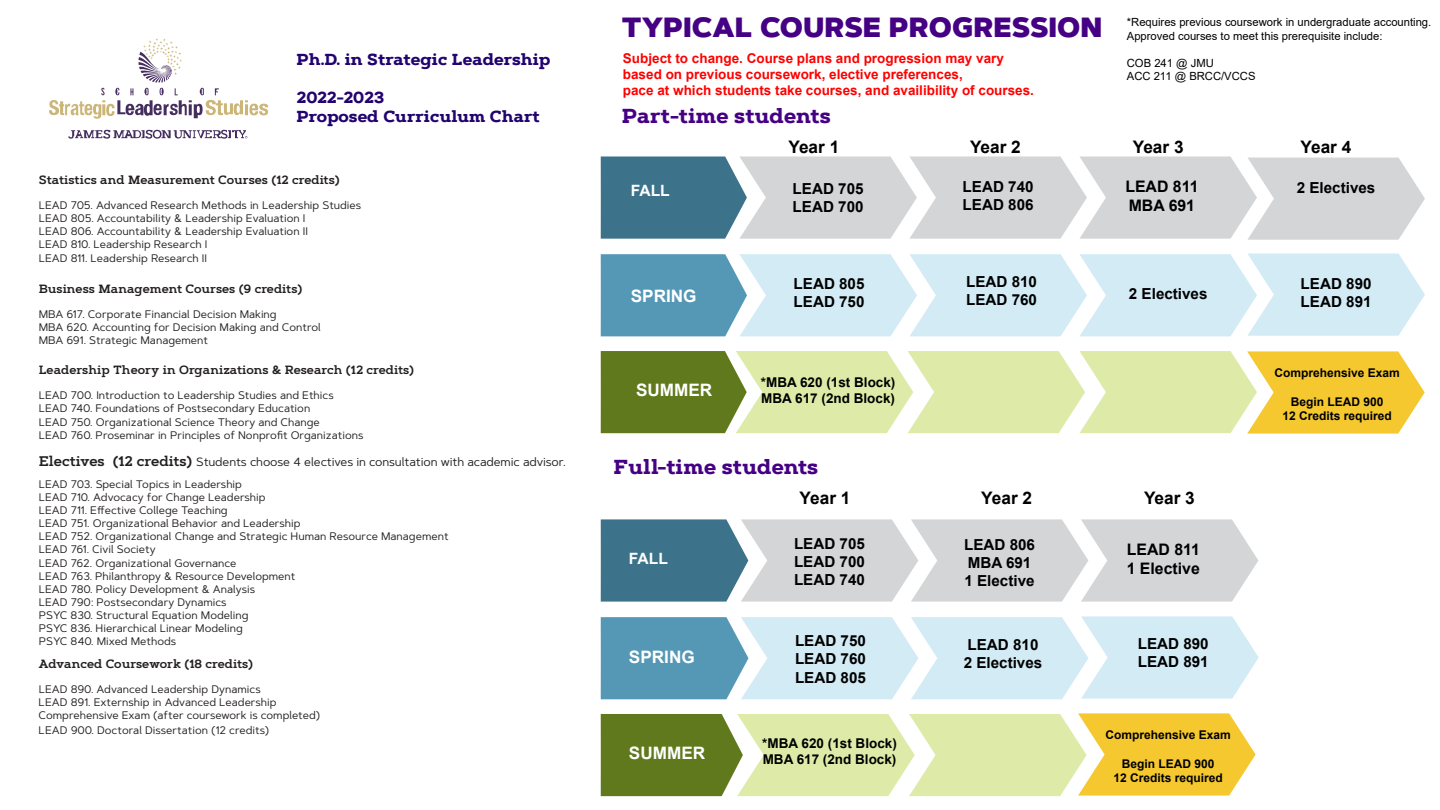
<style>
.page{position:relative;width:1440px;height:810px;background:#fff}
.page>*{position:absolute;margin:0;border:0;box-sizing:border-box;transform-origin:0 0}
.t1{font:900 27.75px "Artegra Sans";color:#450084}
.t2{font:700 20.25px "Artegra Slab";color:#450084}
.t3{font:700 17.25px "Arial";color:#000}
.t4{font:700 17.17px "Arial";color:#fff}
.t5{font:700 15.9px/19.1px "Artegra Slab";color:#22036f}
.t6{font:700 15.9px/19px "Arial";color:#000}
.t7{font:700 15.6px "Arial";color:#fff}
.t8{font:700 15.23px/18.2px "Arial";color:#000}
.t9{font:700 13.5px/16.2px "Arial";color:#f00}
.t10{font:700 13.5px/16.2px "Arial";color:#000}
.t11{font:700 12px/14.4px "Arial";color:#000;text-align:center}
.t12{font:600 11.93px "Artegra Slab";color:#231f20}
.t13{font:11.93px "Artegra Sans";letter-spacing:-.01em;color:#231f20}
.t14{font:11.25px/13.5px "Arial";color:#000}
.t15{font:10.95px/13.1px "Artegra Sans";color:#231f20}
.s1{font-family:"Artegra Slab";font-weight:600;font-size:13.95px}
</style>
<div class="page">
<svg style="left:601px;top:519px;width:657px;height:83px;background:#b9c5cb"></svg>
<svg style="left:601px;top:616px;width:658px;height:83px;background:#bddce9"></svg>
<svg style="left:601px;top:156px;width:824px;height:84px;background:#c0cace"></svg>
<svg style="left:601px;top:254px;width:824px;height:82px;background:#c1dfeb"></svg>
<svg style="left:601px;top:351px;width:824px;height:83px;background:#d1d385"></svg>
<svg style="left:601px;top:713px;width:655px;height:83px;background:#cdce7a"></svg>
<svg style="left:49px;top:39px;width:219px;height:80px"></svg>
<svg style="left:68px;top:130px;width:179px;height:8px"></svg>
<h3 class="t5" style="left:297px;top:50px;width:255px">Ph.D. in Strategic Leadership</h3>
<h3 class="t5" style="left:297px;top:88px;width:245px">2022-2023<br>Proposed Curriculum Chart</h3>
<p class="t12" style="left:39px;top:171px;width:303px">Statistics and Measurement Courses (12 credits)</p>
<p class="t15" style="left:39px;top:198px;width:324px">LEAD 705. Advanced Research Methods in Leadership Studies LEAD 805. Accountability &amp; Leadership Evaluation I<br>LEAD 806. Accountability &amp; Leadership Evaluation II<br>LEAD 810. Leadership Research I</p>
<p class="t15" style="left:39px;top:252px;width:170px">LEAD 811. Leadership Research II</p>
<p class="t12" style="left:39px;top:280px;width:265px">Business Management Courses (9 credits)</p>
<p class="t15" style="left:39px;top:307px;width:284px">MBA 617. Corporate Financial Decision Making<br>MBA 620. Accounting for Decision Making and Control<br>MBA 691. Strategic Management</p>
<p class="t12" style="left:39px;top:362px;width:377px">Leadership Theory in Organizations &amp; Research (12 credits)</p>
<p class="t15" style="left:39px;top:389px;width:326px">LEAD 700. Introduction to Leadership Studies and Ethics LEAD 740. Foundations of Postsecondary Education<br>LEAD 750. Organizational Science Theory and Change<br>LEAD 760. Proseminar in Principles of Nonprofit Organizations</p>
<p class="t13" style="left:39px;top:453px;width:529px"><span class="s1">Electives (12 credits)</span> Students choose 4 electives in consultation with academic advisor.</p>
<p class="t15" style="left:39px;top:477px;width:412px">LEAD 703. Special Topics in Leadership<br>LEAD 710. Advocacy for Change Leadership<br>LEAD 711. Effective College Teaching<br>LEAD 751. Organizational Behavior and Leadership<br>LEAD 752. Organizational Change and Strategic Human Resource Management LEAD 761. Civil Society<br>LEAD 762. Organizational Governance<br>LEAD 763. Philanthropy &amp; Resource Development<br>LEAD 780. Policy Development &amp; Analysis<br>LEAD 790: Postsecondary Dynamics<br>PSYC 830. Structural Equation Modeling<br>PSYC 836. Hierarchical Linear Modeling<br>PSYC 840. Mixed Methods</p>
<p class="t12" style="left:39px;top:655px;width:216px">Advanced Coursework (18 credits)</p>
<p class="t15" style="left:39px;top:682px;width:283px">LEAD 890. Advanced Leadership Dynamics<br>LEAD 891. Externship in Advanced Leadership<br>Comprehensive Exam (after coursework is completed)</p>
<p class="t15" style="left:39px;top:723px;width:232px">LEAD 900. Doctoral Dissertation (12 credits)</p>
<h1 class="t1" style="left:622px;top:6px;width:482px">TYPICAL COURSE PROGRESSION</h1>
<p class="t9" style="left:623px;top:50px;width:413px">Subject to change. Course plans and progression may vary based on previous coursework, elective preferences,<br>pace at which students take courses, and availibility of courses.</p>
<h2 class="t2" style="left:622px;top:101px;width:210px">Part-time students</h2>
<p class="t14" style="left:1127px;top:16px;width:306px">*Requires previous coursework in undergraduate accounting.<br>Approved courses to meet this prerequisite include:</p>
<p class="t14" style="left:1127px;top:56px;width:130px">COB 241 @ JMU<br>ACC 211 @ BRCC/VCCS</p>
<h3 class="t3" style="left:788px;top:135px;width:52px">Year 1</h3>
<h3 class="t3" style="left:970px;top:135px;width:52px">Year 2</h3>
<h3 class="t3" style="left:1133px;top:135px;width:52px">Year 3</h3>
<h3 class="t7" style="left:631px;top:180px;width:41px">FALL</h3>
<h3 class="t8" style="left:793px;top:180px;width:72px">LEAD 705<br>LEAD 700</h3>
<h3 class="t8" style="left:963px;top:178px;width:72px">LEAD 740<br>LEAD 806</h3>
<h3 class="t6" style="left:1125px;top:177px;width:75px">LEAD 811<br>MBA 691</h3>
<h3 class="t4" style="left:631px;top:284px;width:67px">SPRING</h3>
<h3 class="t8" style="left:794px;top:275px;width:72px">LEAD 805<br>LEAD 750</h3>
<h3 class="t8" style="left:966px;top:273px;width:72px">LEAD 810<br>LEAD 760</h3>
<h3 class="t8" style="left:1129px;top:285px;width:80px">2 Electives</h3>
<h3 class="t4" style="left:636px;top:378px;width:78px">SUMMER</h3>
<p class="t10" style="left:761px;top:374px;width:136px">*MBA 620 (1st Block)<br>MBA 617 (2nd Block)</p>
<h2 class="t2" style="left:613px;top:452px;width:206px">Full-time students</h2>
<h3 class="t7" style="left:629px;top:547px;width:41px">FALL</h3>
<h3 class="t4" style="left:629px;top:645px;width:67px">SPRING</h3>
<h3 class="t3" style="left:800px;top:486px;width:52px">Year 1</h3>
<h3 class="t3" style="left:981px;top:486px;width:52px">Year 2</h3>
<h3 class="t3" style="left:1144px;top:486px;width:52px">Year 3</h3>
<h3 class="t8" style="left:794px;top:534px;width:72px;text-align:justify">LEAD 705<br>LEAD 700<br>LEAD 740</h3>
<h3 class="t8" style="left:964px;top:536px;width:72px">LEAD 806<br>MBA 691<br>1 Elective</h3>
<h3 class="t6" style="left:1127px;top:540px;width:75px">LEAD 811<br>1 Elective</h3>
<h3 class="t8" style="left:795px;top:632px;width:72px;text-align:justify">LEAD 750<br>LEAD 760<br>LEAD 805</h3>
<h3 class="t8" style="left:964px;top:636px;width:80px">LEAD 810<br>2 Electives</h3>
<h3 class="t8" style="left:1138px;top:635px;width:72px">LEAD 890<br>LEAD 891</h3>
<h3 class="t4" style="left:629px;top:741px;width:78px">SUMMER</h3>
<p class="t10" style="left:762px;top:736px;width:136px">*MBA 620 (1st Block)<br>MBA 617 (2nd Block)</p>
<p class="t11" style="left:1105px;top:728px;width:127px">Comprehensive Exam</p>
<p class="t11" style="left:1113px;top:756px;width:111px">Begin LEAD 900<br>12 Credits required</p>
<h3 class="t3" style="left:1301px;top:135px;width:52px">Year 4</h3>
<h3 class="t8" style="left:1297px;top:179px;width:80px">2 Electives</h3>
<h3 class="t8" style="left:1301px;top:275px;width:72px">LEAD 890<br>LEAD 891</h3>
<p class="t11" style="left:1274px;top:366px;width:127px">Comprehensive Exam</p>
<p class="t11" style="left:1282px;top:394px;width:111px">Begin LEAD 900<br>12 Credits required</p>
</div>
